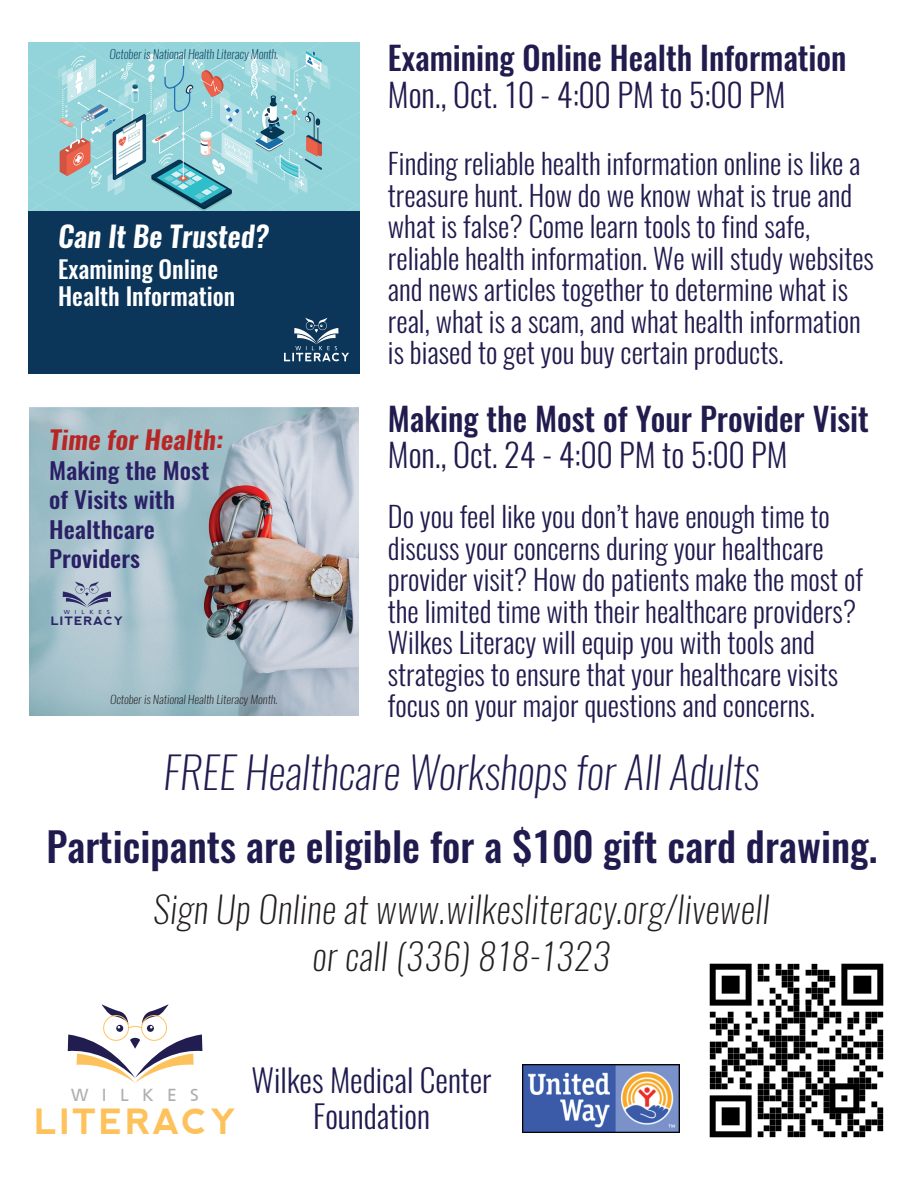
<style>
.page{position:relative;width:918px;height:1188px;background:#fff}
.page>*{position:absolute;margin:0;border:0;box-sizing:border-box;transform-origin:0 0}
.t1{font:italic 200 43.8px "Oswald";color:#211c50}
.t2{font:500 40.2px "Oswald";color:#201b4f}
.t3{font:italic 200 36.3px/46.5px "Oswald";letter-spacing:.015em;color:#231f20;text-align:center}
.t4{font:700 34.8px "nevis";letter-spacing:.07em;color:#fdc25b}
.t5{font:500 32.4px "Oswald";color:#211b4e}
.t6{font:300 32.4px "Oswald";color:#211b4e}
.t7{font:300 31.5px/36.3px "Oswald";color:#201b4f;text-align:center}
.t8{font:italic 600 28.8px "Oswald";color:#fff}
.t9{font:300 28.5px/31.5px "Oswald";color:#211b4e}
.t10{font:italic 600 25.35px "Oswald";color:#b72624;scale:1.08 1}
.t11{font:500 24.3px/27px "Oswald";color:#fff}
.t12{font:500 23.1px/29.7px "Oswald";color:#2a2065;scale:1.08 1}
.t13{font:17.4px "Frutiger SCIN Rmv 1 Roman";letter-spacing:.77em;color:#afafaf}
.t14{font:italic 200 12.3px "Oswald";color:#0a3658}
.t15{font:700 11.55px "nevis";letter-spacing:.07em;color:#2a2564;scale:1.08 1}
.t16{font:italic 200 11.25px "Oswald";color:#231f20;scale:1.08 1}
.t17{font:5.85px "Frutiger SCIN Rmv 1 Roman";letter-spacing:.77em;color:#2a2564;scale:1.08 1}
</style>
<div class="page">
<svg style="left:68px;top:1004px;width:134px;height:79px"></svg>
<img style="left:709px;top:963px;width:175px;height:175px">
<img style="left:522px;top:1064px;width:158px;height:68px">
<img style="left:29px;top:408px;width:330px;height:307px">
<svg style="left:63px;top:581px;width:48px;height:27px"></svg>
<img style="left:28px;top:43px;width:332px;height:168px">
<div style="left:28px;top:211px;width:332px;height:163px;background:#0b3559"></div>
<img style="left:284px;top:317px;width:65px;height:45px">
<p class="t14" style="left:110px;top:46px;width:170px">October is National Health Literacy Month.</p>
<p class="t8" style="left:58px;top:216px;width:212px">Can It Be Trusted?</p>
<p class="t11" style="left:58px;top:256px;width:179px">Examining Online<br>Health Information</p>
<p class="t10" style="left:49px;top:422px;width:162px">Time for Health:</p>
<p class="t12" style="left:49px;top:456px;width:150px">Making the Most of Visits with<br>Healthcare<br>Providers</p>
<p class="t17" style="left:64px;top:608px;width:44px">WILKES</p>
<p class="t15" style="left:51px;top:614px;width:69px">LITERACY</p>
<p class="t16" style="left:110px;top:691px;width:157px">October is National Health Literacy Month.</p>
<p class="t5" style="left:388px;top:35px;width:460px">Examining Online Health Information</p>
<p class="t6" style="left:388px;top:73px;width:399px">Mon., Oct. 10 - 4:00 PM to 5:00 PM</p>
<p class="t9" style="left:388px;top:148px;width:488px">Finding reliable health information online is like a treasure hunt. How do we know what is true and what is false? Come learn tools to find safe, reliable health information. We will study websites and news articles together to determine what is real, what is a scam, and what health information is biased to get you buy certain products.</p>
<p class="t5" style="left:388px;top:396px;width:483px">Making the Most of Your Provider Visit</p>
<p class="t6" style="left:388px;top:433px;width:401px">Mon., Oct. 24 - 4:00 PM to 5:00 PM</p>
<p class="t9" style="left:388px;top:501px;width:477px">Do you feel like you don’t have enough time to discuss your concerns during your healthcare provider visit? How do patients make the most of the limited time with their healthcare providers?<br>Wilkes Literacy will equip you with tools and strategies to ensure that your healthcare visits focus on your major questions and concerns.</p>
<h1 class="t1" style="left:163px;top:742px;width:598px">FREE Healthcare Workshops for All Adults</h1>
<h2 class="t2" style="left:47px;top:818px;width:832px">Participants are eligible for a $100 gift card drawing.</h2>
<p class="t3" style="left:153px;top:886px;width:618px">Sign Up Online at www.wilkesliteracy.org/livewell or call (336) 818-1323</p>
<p class="t13" style="left:71px;top:1085px;width:129px">WILKES</p>
<p class="t4" style="left:34px;top:1102px;width:204px">LITERACY</p>
<p class="t7" style="left:252px;top:1062px;width:242px">Wilkes Medical Center<br>Foundation</p>
</div>
